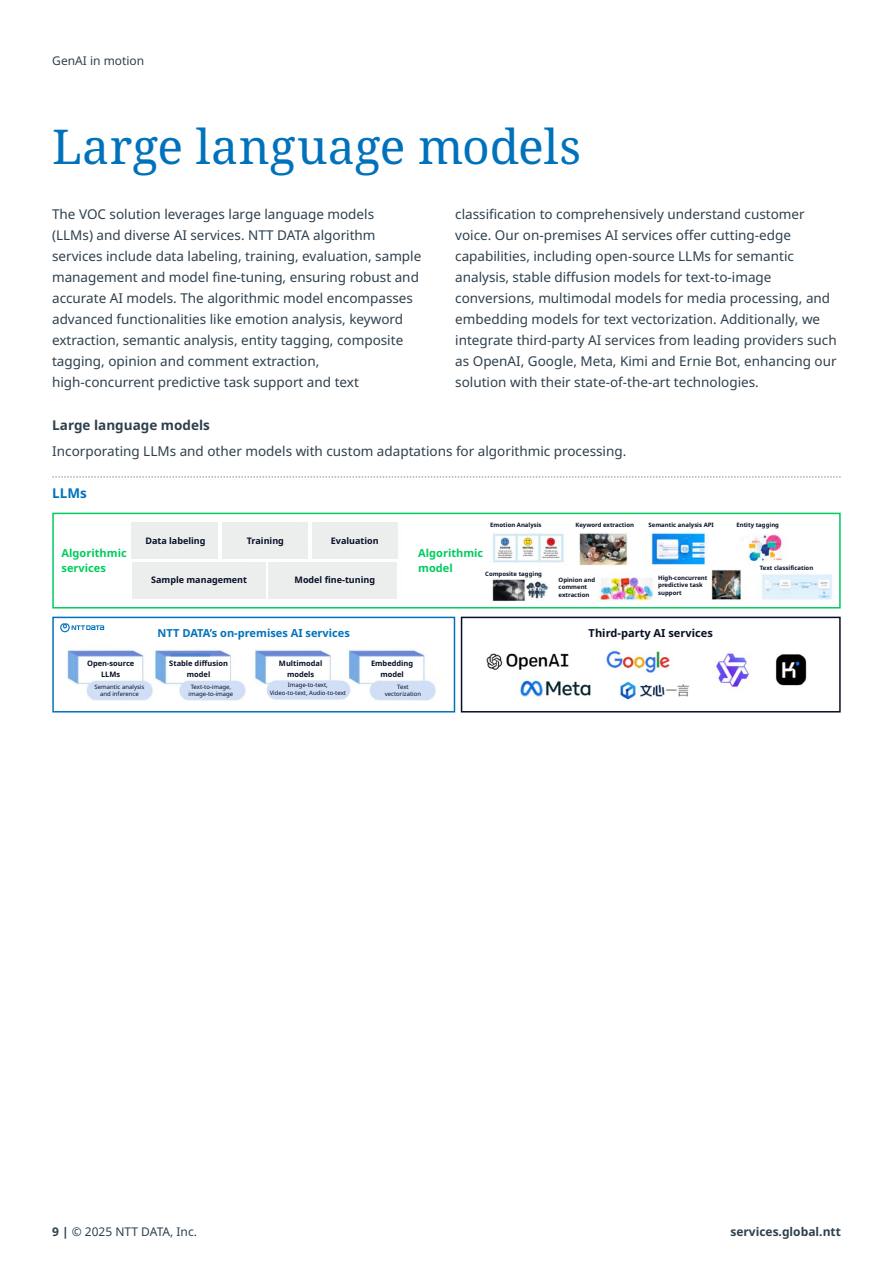
<style>
.page{position:relative;width:893px;height:1263px;background:#fff}
.page>*{position:absolute;margin:0;border:0;box-sizing:border-box;transform-origin:0 0}
.t1{font:48px "Noto Serif";color:#0072bc}
.t2{font:13.5px/21px "Noto Sans";color:#2e404d}
.t3{font:700 13.5px "Noto Sans";color:#2e404d}
.t4{font:700 13.5px "Noto Sans";color:#0072bc}
.t5{font:12px "Noto Sans";color:#2e404d}
.t6{font:700 12px "Noto Sans";color:#2e404d}
.t7{font:700 11.1px/15.9px "Noto Sans";color:#00cb5d}
.t8{font:700 11.1px "Noto Sans";color:#0072bc}
.t9{font:700 11.1px "Noto Sans";color:#070f26}
.t10{font:700 9px "Noto Sans";color:#070f26}
.t11{font:700 7.5px/10.5px "Noto Sans";color:#070f26;text-align:center}
.t12{font:700 6px/7.5px "Noto Sans";color:#070f26}
.t13{font:6px/7.5px "Noto Sans";color:#070f26;text-align:center}
.s1{font-weight:700}
</style>
<div class="page">
<img style="left:486px;top:650px;width:321px;height:51px">
<svg style="left:52px;top:477px;width:789px;height:1px"></svg>
<div style="left:52px;top:513px;width:789px;height:95px;border:2px solid #00cb5d"></div>
<div style="left:52px;top:617px;width:403px;height:95px;border:2px solid #0072bc"></div>
<div style="left:461px;top:617px;width:380px;height:95px;border:2px solid #070f26"></div>
<img style="left:131px;top:522px;width:702px;height:80px">
<div style="left:421px;top:525px;width:56px;height:67px;background:#fff"></div>
<div style="left:65px;top:525px;width:67px;height:67px;background:#fff"></div>
<img style="left:67px;top:648px;width:369px;height:53px">
<div style="left:132px;top:522px;width:86px;height:37px;background:#eceded"></div>
<div style="left:132px;top:562px;width:133px;height:37px;background:#eceded"></div>
<div style="left:80px;top:658px;width:59px;height:22px;background:#fff"></div>
<div style="left:168px;top:657px;width:62px;height:23px;background:#fff"></div>
<div style="left:269px;top:658px;width:59px;height:22px;background:#fff"></div>
<div style="left:362px;top:658px;width:59px;height:22px;background:#fff"></div>
<div style="left:223px;top:522px;width:85px;height:37px;background:#eceded"></div>
<div style="left:269px;top:562px;width:128px;height:37px;background:#eceded"></div>
<div style="left:312px;top:522px;width:85px;height:37px;background:#eceded"></div>
<div style="left:93px;top:682px;width:53px;height:17px;background:#d1dff6"></div>
<div style="left:187px;top:682px;width:48px;height:17px;background:#d1dff6"></div>
<div style="left:267px;top:681px;width:83px;height:18px;background:#d1dff6;border-radius:9px"></div>
<div style="left:382px;top:682px;width:42px;height:17px;background:#d1dff6"></div>
<div style="left:482px;top:518px;width:78px;height:14px;background:#fff"></div>
<div style="left:482px;top:564px;width:78px;height:14px;background:#fff"></div>
<div style="left:554px;top:575px;width:43px;height:26px;background:#fff"></div>
<div style="left:657px;top:575px;width:51px;height:26px;background:#fff"></div>
<div style="left:757px;top:563px;width:72px;height:10px;background:#fff"></div>
<div style="left:560px;top:518px;width:79px;height:14px;background:#fff"></div>
<div style="left:634px;top:518px;width:79px;height:14px;background:#fff"></div>
<div style="left:716px;top:518px;width:79px;height:14px;background:#fff"></div>
<svg style="left:60px;top:623px;width:44px;height:9px"></svg>
<p class="t5" style="left:52px;top:52px;width:93px">GenAI in motion</p>
<h1 class="t1" style="left:52px;top:114px;width:530px">Large language models</h1>
<p class="t2" style="left:455px;top:204px;width:383px">classification to comprehensively understand customer voice. Our on-premises AI services offer cutting-edge capabilities, including open-source LLMs for semantic analysis, stable diffusion models for text-to-image conversions, multimodal models for media processing, and embedding models for text vectorization. Additionally, we integrate third-party AI services from leading providers such as OpenAI, Google, Meta, Kimi and Ernie Bot, enhancing our solution with their state-of-the-art technologies.</p>
<p class="t2" style="left:52px;top:204px;width:371px">The VOC solution leverages large language models<br>(LLMs) and diverse AI services. NTT DATA algorithm services include data labeling, training, evaluation, sample management and model fine-tuning, ensuring robust and accurate AI models. The algorithmic model encompasses advanced functionalities like emotion analysis, keyword extraction, semantic analysis, entity tagging, composite tagging, opinion and comment extraction, high-concurrent predictive task support and text</p>
<p class="t3" style="left:52px;top:415px;width:159px">Large language models</p>
<p class="t2" style="left:52px;top:440px;width:576px">Incorporating LLMs and other models with custom adaptations for algorithmic processing.</p>
<p class="t4" style="left:52px;top:484px;width:36px">LLMs</p>
<p class="t7" style="left:62px;top:545px;width:67px">Algorithmic services</p>
<p class="t10" style="left:247px;top:534px;width:39px">Training</p>
<p class="t10" style="left:145px;top:534px;width:62px">Data labeling</p>
<p class="t10" style="left:151px;top:573px;width:97px">Sample management</p>
<p class="t10" style="left:331px;top:534px;width:49px">Evaluation</p>
<p class="t10" style="left:294px;top:573px;width:82px">Model fine-tuning</p>
<p class="t8" style="left:158px;top:625px;width:194px">NTT DATA’s on-premises AI services</p>
<p class="t12" style="left:490px;top:521px;width:53px">Emotion Analysis</p>
<p class="t7" style="left:418px;top:545px;width:67px">Algorithmic model</p>
<p class="t12" style="left:485px;top:570px;width:58px">Composite tagging</p>
<p class="t11" style="left:87px;top:658px;width:49px">Open-source<br>LLMs</p>
<p class="t11" style="left:169px;top:658px;width:60px">Stable diffusion model</p>
<p class="t11" style="left:279px;top:658px;width:45px">Multimodal models</p>
<p class="t11" style="left:371px;top:658px;width:44px">Embedding model</p>
<p class="t13" style="left:95px;top:683px;width:51px">Semantic analysis and inference</p>
<p class="t13" style="left:188px;top:683px;width:46px">Text-to-image, image-to-image</p>
<p class="t13" style="left:270px;top:681px;width:78px">Image-to-text,<br>Video-to-text, Audio-to-text</p>
<p class="t13" style="left:385px;top:683px;width:38px">Text vectorization</p>
<p class="t12" style="left:575px;top:521px;width:60px">Keyword extraction</p>
<p class="t12" style="left:648px;top:521px;width:67px">Semantic analysis API</p>
<p class="t12" style="left:559px;top:576px;width:38px">Opinion and comment extraction</p>
<p class="t12" style="left:658px;top:574px;width:51px">High-concurrent predictive task support</p>
<p class="t9" style="left:589px;top:625px;width:126px">Third-party AI services</p>
<p class="t12" style="left:736px;top:521px;width:44px">Entity tagging</p>
<p class="t12" style="left:760px;top:564px;width:55px">Text classification</p>
<p class="t5" style="left:52px;top:1223px;width:146px"><span class="s1">9 |</span> © 2025 NTT DATA, Inc.</p>
<p class="t6" style="left:730px;top:1223px;width:112px">services.global.ntt</p>
</div>
